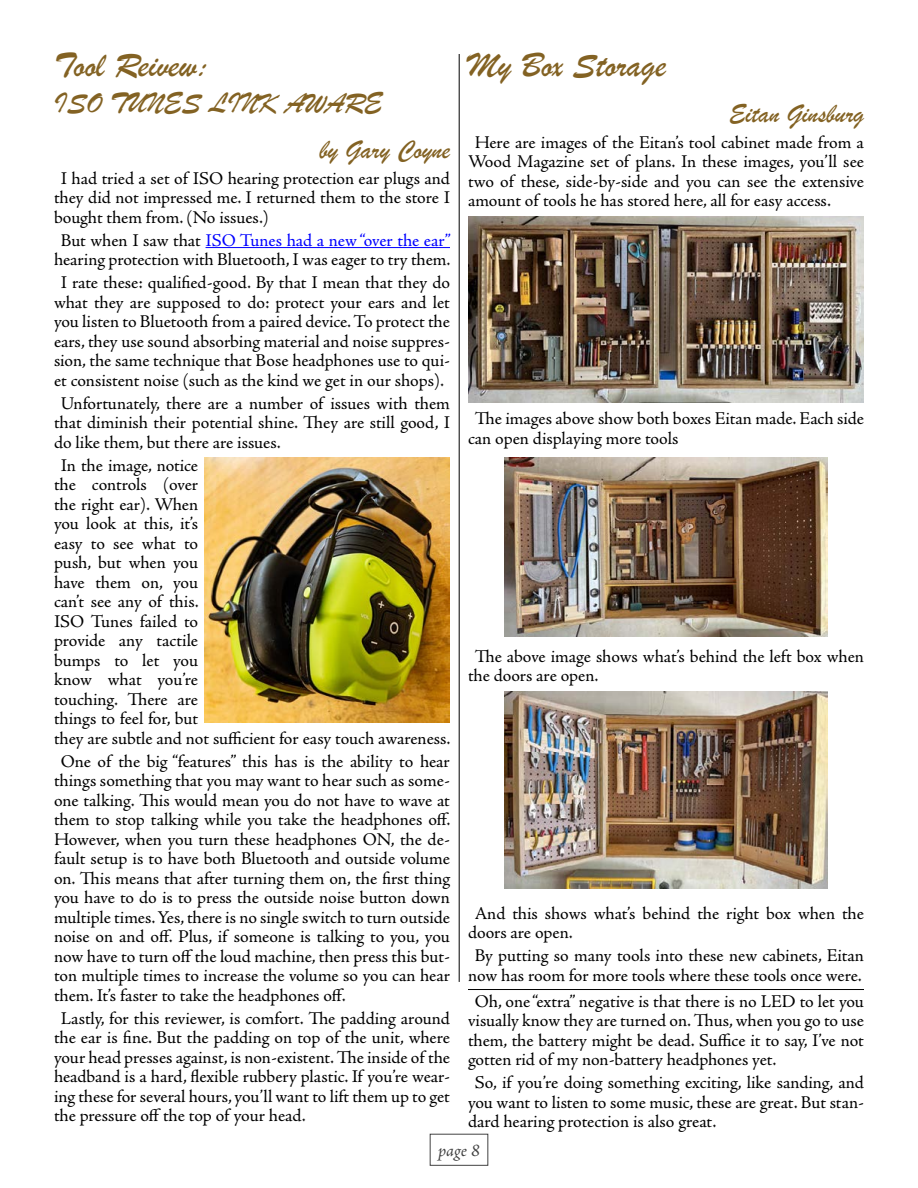
<style>
.page{position:relative;width:918px;height:1188px;background:#fff}
.page>*{position:absolute;margin:0;border:0;box-sizing:border-box;transform-origin:0 0}
.Marker_felt{font:36px "Brush Script";color:#836223}
.Marker_felt-2{font:30px "Brush Script";color:#836223}
.marker_felt_author{font:27px "Brush Script";color:#836223}
.Final_Basic{font:18px/19.5px "Adobe Jenson Pro";letter-spacing:-.005em;color:#000;text-align:justify}
.t1{font:italic 18px "Adobe Jenson Pro";color:#000}
.s1{color:#00f}
</style>
<div class="page">
<img style="left:469px;top:216px;width:395px;height:186px">
<img style="left:505px;top:457px;width:322px;height:180px">
<img style="left:505px;top:691px;width:322px;height:197px">
<hr style="left:206px;top:247px;width:244px;height:1px;background:#00f">
<hr style="left:468px;top:989px;width:396px;height:1px;background:#000">
<hr style="left:459px;top:54px;width:1px;height:928px;background:#000">
<img style="left:205px;top:457px;width:245px;height:265px">
<p class="Marker_felt" style="left:54px;top:41px;width:156px">Tool Reivew:</p>
<p class="Marker_felt-2" style="left:54px;top:83px;width:330px">ISO TUNES LINK AWARE</p>
<p class="marker_felt_author" style="left:320px;top:131px;width:132px">by Gary Coyne</p>
<p class="Final_Basic" style="left:54px;top:169px;width:398px;text-indent:7px">I had tried a set of ISO hearing protection ear plugs and they did not impressed me. I returned them to the store I bought them from. (No issues.)</p>
<p class="Final_Basic" style="left:54px;top:231px;width:398px;text-align:center">But when I saw that <span class="s1">ISO Tunes had a new “over the ear” </span>hearing protection with Bluetooth, I was eager to try them.</p>
<p class="Final_Basic" style="left:54px;top:273px;width:398px;text-align:center">I rate these: qualified-good. By that I mean that they do what they are supposed to do: protect your ears and let you listen to Bluetooth from a paired device. To protect the ears, they use sound absorbing material and noise suppres&shy;sion, the same technique that Bose headphones use to qui&shy;et consistent noise (such as the kind we get in our shops).</p>
<p class="Final_Basic" style="left:54px;top:394px;width:398px;text-indent:7px">Unfortunately, there are a number of issues with them that diminish their potential shine. They are still good, I do like them, but there are issues.</p>
<p class="Final_Basic" style="left:54px;top:456px;width:398px;text-align:left;text-indent:7px">In the image, notice<br>the controls (over<br>the right ear). When<br>you look at this, it’s<br>easy to see what to<br>push, but when you<br>have them on, you<br>can’t see any of this.<br>ISO Tunes failed to<br>provide any tactile<br>bumps to let you<br>know what you’re<br>touching. There are<br>things to feel for, but<br>they are subtle and not sufficient for easy touch awareness.</p>
<p class="Final_Basic" style="left:54px;top:752px;width:398px;text-indent:7px">One of the big “features” this has is the ability to hear things something that you may want to hear such as some&shy;one talking. This would mean you do not have to wave at them to stop talking while you take the headphones off.<br>However, when you turn these headphones ON, the de&shy;fault setup is to have both Bluetooth and outside volume on. This means that after turning them on, the first thing you have to do is to press the outside noise button down multiple times. Yes, there is no single switch to turn outside noise on and off. Plus, if someone is talking to you, you now have to turn off the loud machine, then press this but&shy;ton multiple times to increase the volume so you can hear them. It’s faster to take the headphones off.</p>
<p class="Final_Basic" style="left:54px;top:1009px;width:398px;text-indent:7px">Lastly, for this reviewer, is comfort. The padding around the ear is fine. But the padding on top of the unit, where your head presses against, is non-existent. The inside of the headband is a hard, flexible rubbery plastic. If you’re wear&shy;ing these for several hours, you’ll want to lift them up to get the pressure off the top of your head.</p>
<p class="Marker_felt" style="left:468px;top:41px;width:199px">My Box Storage</p>
<p class="marker_felt_author" style="left:729px;top:95px;width:137px">Eitan Ginsburg</p>
<p class="Final_Basic" style="left:468px;top:133px;width:398px;text-indent:7px">Here are images of the Eitan’s tool cabinet made from a Wood Magazine set of plans. In these images, you’ll see two of these, side-by-side and you can see the extensive amount of tools he has stored here, all for easy access.</p>
<p class="Final_Basic" style="left:468px;top:409px;width:398px;text-indent:7px">The images above show both boxes Eitan made. Each side can open displaying more tools</p>
<p class="Final_Basic" style="left:468px;top:647px;width:398px;text-indent:7px">The above image shows what’s behind the left box when the doors are open.</p>
<p class="Final_Basic" style="left:468px;top:904px;width:397px;text-indent:7px">And this shows what’s behind the right box when the doors are open.</p>
<p class="Final_Basic" style="left:468px;top:946px;width:398px;text-align:center">By putting so many tools into these new cabinets, Eitan now has room for more tools where these tools once were.</p>
<p class="Final_Basic" style="left:468px;top:992px;width:398px;text-indent:7px">Oh, one “extra” negative is that there is no LED to let you visually know they are turned on. Thus, when you go to use them, the battery might be dead. Suffice it to say, I’ve not gotten rid of my non-battery headphones yet.</p>
<p class="Final_Basic" style="left:468px;top:1073px;width:398px;text-indent:7px">So, if you’re doing something exciting, like sanding, and you want to listen to some music, these are great. But stan&shy;dard hearing protection is also great.</p>
<p class="t1" style="left:438px;top:1140px;width:43px">page 8</p>
</div>
